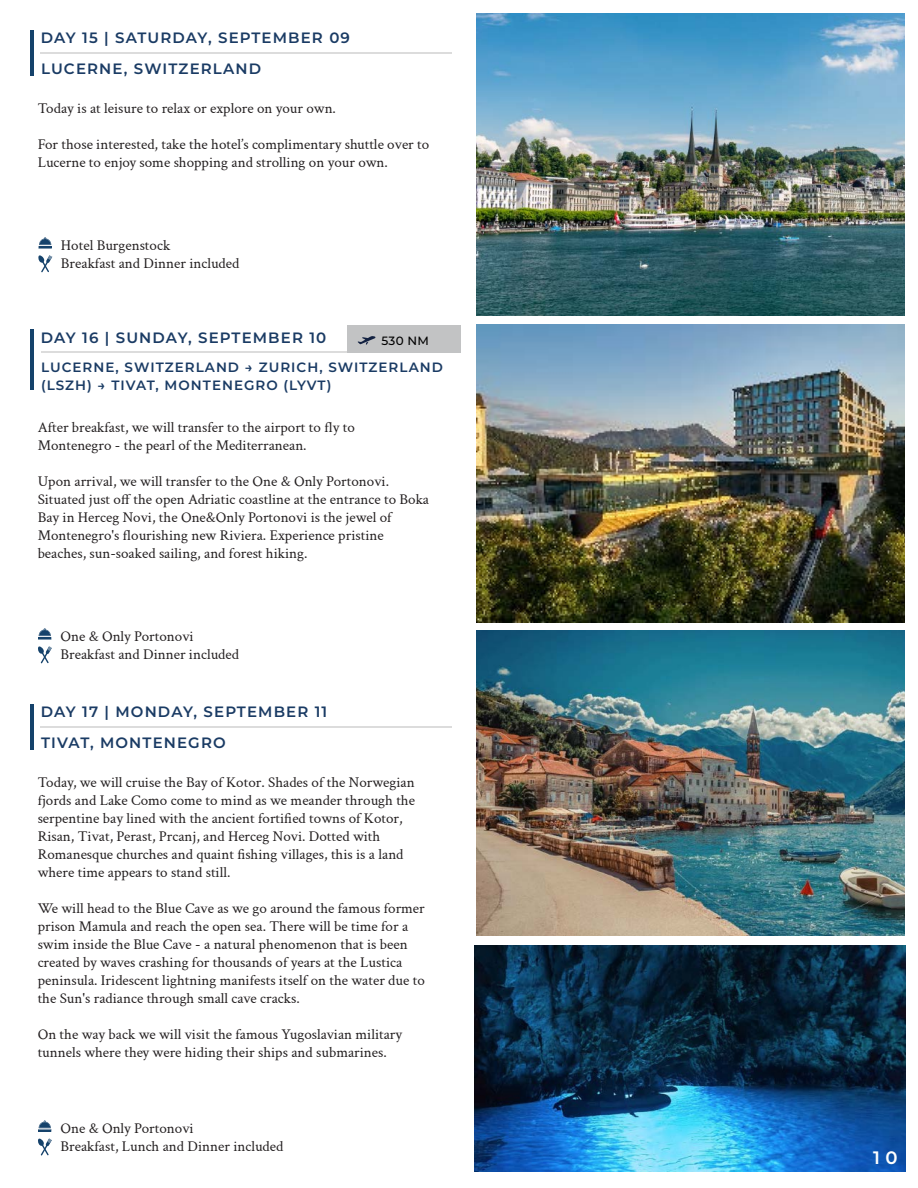
<style>
.page{position:relative;width:918px;height:1188px;background:#fff}
.page>*{position:absolute;margin:0;border:0;box-sizing:border-box;transform-origin:0 0}
.t1{font:600 18px "Montserrat";color:#fff}
.t2{font:15px/18px "Crimson Text";color:#231f20}
.t3{font:600 15px "Montserrat";letter-spacing:.075em;color:#1a3b64}
.t4{font:600 13.5px/17.7px "Montserrat";letter-spacing:.075em;color:#1a3b64}
.t5{font:500 12px "Montserrat";color:#000}
</style>
<div class="page">
<img style="left:475px;top:946px;width:431px;height:226px">
<hr style="left:41px;top:52px;width:411px;height:2px;background:#737373">
<svg style="left:39px;top:237px;width:13px;height:12px"></svg>
<svg style="left:38px;top:255px;width:14px;height:17px"></svg>
<hr style="left:30px;top:30px;width:4px;height:46px;background:#15426b">
<hr style="left:41px;top:352px;width:363px;height:1px;background:#737373">
<svg style="left:38px;top:628px;width:13px;height:12px"></svg>
<svg style="left:38px;top:646px;width:14px;height:17px"></svg>
<hr style="left:30px;top:330px;width:4px;height:60px;background:#15426b">
<hr style="left:41px;top:726px;width:411px;height:2px;background:#737373">
<svg style="left:38px;top:1120px;width:13px;height:12px"></svg>
<svg style="left:38px;top:1138px;width:14px;height:18px"></svg>
<hr style="left:30px;top:704px;width:4px;height:46px;background:#15426b">
<img style="left:476px;top:324px;width:428px;height:298px">
<div style="left:348px;top:326px;width:113px;height:27px;background:#c2c3c4"></div>
<svg style="left:358px;top:336px;width:18px;height:9px"></svg>
<img style="left:476px;top:630px;width:428px;height:306px">
<img style="left:477px;top:13px;width:427px;height:303px">
<p class="t3" style="left:41px;top:27px;width:311px">DAY 15 | SATURDAY, SEPTEMBER 09</p>
<p class="t3" style="left:41px;top:58px;width:222px">LUCERNE, SWITZERLAND</p>
<p class="t2" style="left:38px;top:98px;width:300px">Today is at leisure to relax or explore on your own.</p>
<p class="t2" style="left:38px;top:134px;width:393px">For those interested, take the hotel’s complimentary shuttle over to<br>Lucerne to enjoy some shopping and strolling on your own.</p>
<p class="t2" style="left:61px;top:236px;width:180px">Hotel Burgenstock<br>Breakfast and Dinner included</p>
<p class="t3" style="left:41px;top:327px;width:287px">DAY 16 | SUNDAY, SEPTEMBER 10</p>
<p class="t5" style="left:381px;top:332px;width:49px">530 NM</p>
<p class="t4" style="left:41px;top:358px;width:403px">LUCERNE, SWITZERLAND → ZURICH, SWITZERLAND (LSZH) → TIVAT, MONTENEGRO (LYVT)</p>
<p class="t2" style="left:38px;top:418px;width:319px">After breakfast, we will transfer to the airport to fly to<br>Montenegro - the pearl of the Mediterranean.</p>
<p class="t2" style="left:38px;top:472px;width:393px">Upon arrival, we will transfer to the One &amp; Only Portonovi.<br>Situated just off the open Adriatic coastline at the entrance to Boka Bay in Herceg Novi, the One&amp;Only Portonovi is the jewel of Montenegro's flourishing new Riviera. Experience pristine beaches, sun-soaked sailing, and forest hiking.</p>
<p class="t2" style="left:61px;top:627px;width:180px">One &amp; Only Portonovi<br>Breakfast and Dinner included</p>
<p class="t3" style="left:41px;top:701px;width:288px">DAY 17 | MONDAY, SEPTEMBER 11</p>
<p class="t3" style="left:41px;top:732px;width:186px">TIVAT, MONTENEGRO</p>
<p class="t2" style="left:38px;top:772px;width:379px">Today, we will cruise the Bay of Kotor. Shades of the Norwegian fjords and Lake Como come to mind as we meander through the serpentine bay lined with the ancient fortified towns of Kotor, Risan, Tivat, Perast, Prcanj, and Herceg Novi. Dotted with Romanesque churches and quaint fishing villages, this is a land where time appears to stand still.</p>
<p class="t2" style="left:38px;top:898px;width:389px">We will head to the Blue Cave as we go around the famous former prison Mamula and reach the open sea. There will be time for a swim inside the Blue Cave - a natural phenomenon that is been created by waves crashing for thousands of years at the Lustica peninsula. Iridescent lightning manifests itself on the water due to the Sun's radiance through small cave cracks.</p>
<p class="t2" style="left:38px;top:1024px;width:366px">On the way back we will visit the famous Yugoslavian military tunnels where they were hiding their ships and submarines.</p>
<p class="t2" style="left:61px;top:1119px;width:224px">One &amp; Only Portonovi<br>Breakfast, Lunch and Dinner included</p>
<p class="t1" style="left:873px;top:1145px;width:26px">1 0</p>
</div>
